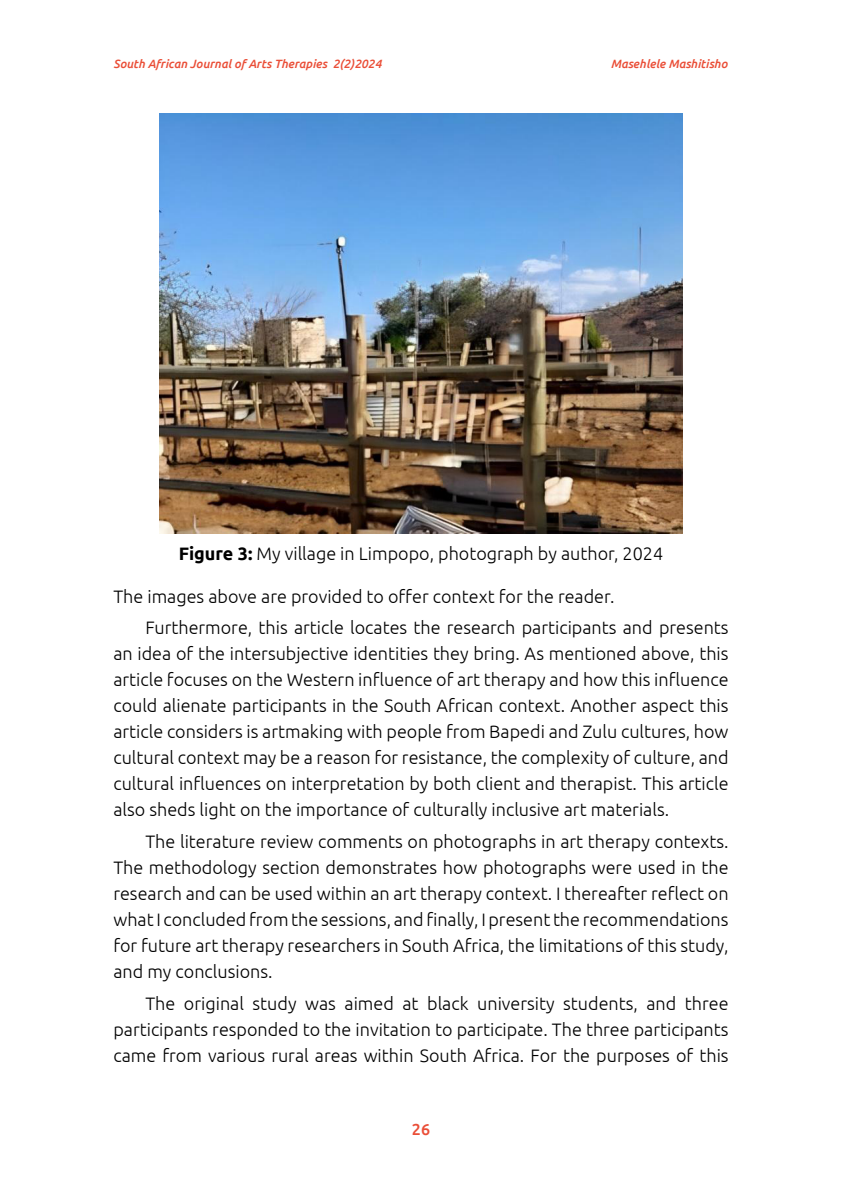
<style>
.page{position:relative;width:842px;height:1191px;background:#fff}
.page>*{position:absolute;margin:0;border:0;box-sizing:border-box;transform-origin:0 0}
.Body_text{font:300 18px/26px "Ubuntu";color:#000;text-align:justify}
.Body_text_first_par{font:300 18px "Ubuntu";color:#000}
.Figure_Caption{font:300 18px "Ubuntu";color:#000}
.t1{font:500 16px "Ubuntu";color:#ea4e37}
.t2{font:italic 500 12px "Ubuntu";color:#ea4e37}
.s1{font-weight:700}
</style>
<div class="page">
<img style="left:160px;top:113px;width:522px;height:420px">
<p class="t2" style="left:113px;top:56px;width:270px">South African Journal of Arts Therapies 2(2)2024</p>
<p class="t2" style="left:611px;top:56px;width:118px">Masehlele Mashitisho</p>
<p class="Figure_Caption" style="left:179px;top:542px;width:486px"><span class="s1">Figure 3:</span> My village in Limpopo, photograph by author, 2024</p>
<p class="Body_text_first_par" style="left:113px;top:585px;width:503px">The images above are provided to offer context for the reader.</p>
<p class="Body_text" style="left:113px;top:614px;width:617px;text-indent:32px">Furthermore, this article locates the research participants and presents an idea of the intersubjective identities they bring. As mentioned above, this article focuses on the Western influence of art therapy and how this influence could alienate participants in the South African context. Another aspect this article considers is artmaking with people from Bapedi and Zulu cultures, how cultural context may be a reason for resistance, the complexity of culture, and cultural influences on interpretation by both client and therapist. This article also sheds light on the importance of culturally inclusive art materials.</p>
<p class="Body_text" style="left:113px;top:828px;width:617px;text-indent:32px">The literature review comments on photographs in art therapy contexts.<br>The methodology section demonstrates how photographs were used in the research and can be used within an art therapy context. I thereafter reflect on what I concluded from the sessions, and finally, I present the recommendations for future art therapy researchers in South Africa, the limitations of this study, and my conclusions.</p>
<p class="Body_text" style="left:113px;top:990px;width:617px;text-indent:32px">The original study was aimed at black university students, and three participants responded to the invitation to participate. The three participants came from various rural areas within South Africa. For the purposes of this</p>
<p class="t1" style="left:412px;top:1119px;width:20px">26</p>
</div>
